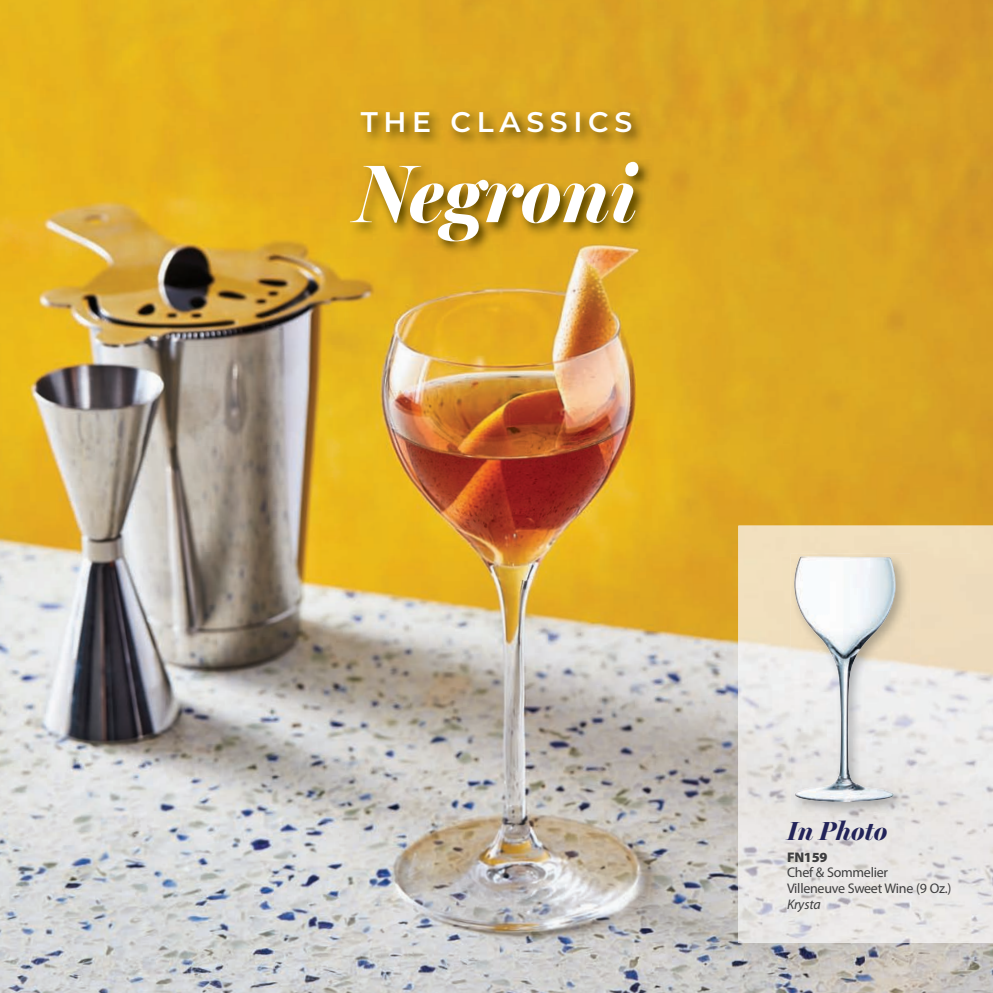
<style>
.page{position:relative;width:993px;height:993px;background:#fff}
.page>*{position:absolute;margin:0;border:0;box-sizing:border-box;transform-origin:0 0}
.t1{font:italic 700 82.25px "Miller Banner";color:#fff}
.t2{font:600 28.35px "Montserrat";letter-spacing:.2em;color:#fff}
.t3{font:italic 700 26.25px "Miller Banner";color:#222359;scale:1.04 1}
.t4{font:14px/15.8px "Myriad Pro";letter-spacing:-.02em;color:#3e3e3f}
.t5{font:italic 14px "Myriad Pro";letter-spacing:-.02em;color:#3e3e3f}
.t6{font:900 14px "Myriad Pro";letter-spacing:-.02em;color:#3e3e3f}
</style>
<div class="page">
<img style="left:0;top:0;width:992px;height:992px">
<img style="left:347px;top:158px;width:306px;height:98px">
<img style="left:357px;top:108px;width:288px;height:40px">
<img style="left:738px;top:525px;width:254px;height:417px">
<img style="left:789px;top:553px;width:120px;height:262px">
<img style="left:794px;top:556px;width:101px;height:245px">
<h2 class="t2" style="left:361px;top:102px;width:273px">THE CLASSICS</h2>
<h1 class="t1" style="left:356px;top:145px;width:283px">Negroni</h1>
<h3 class="t3" style="left:786px;top:814px;width:98px">In Photo</h3>
<p class="t6" style="left:786px;top:847px;width:42px">FN159</p>
<p class="t4" style="left:786px;top:864px;width:166px">Chef &amp; Sommelier<br>Villeneuve Sweet Wine (9 Oz.)</p>
<p class="t5" style="left:786px;top:895px;width:35px">Krysta</p>
</div>
